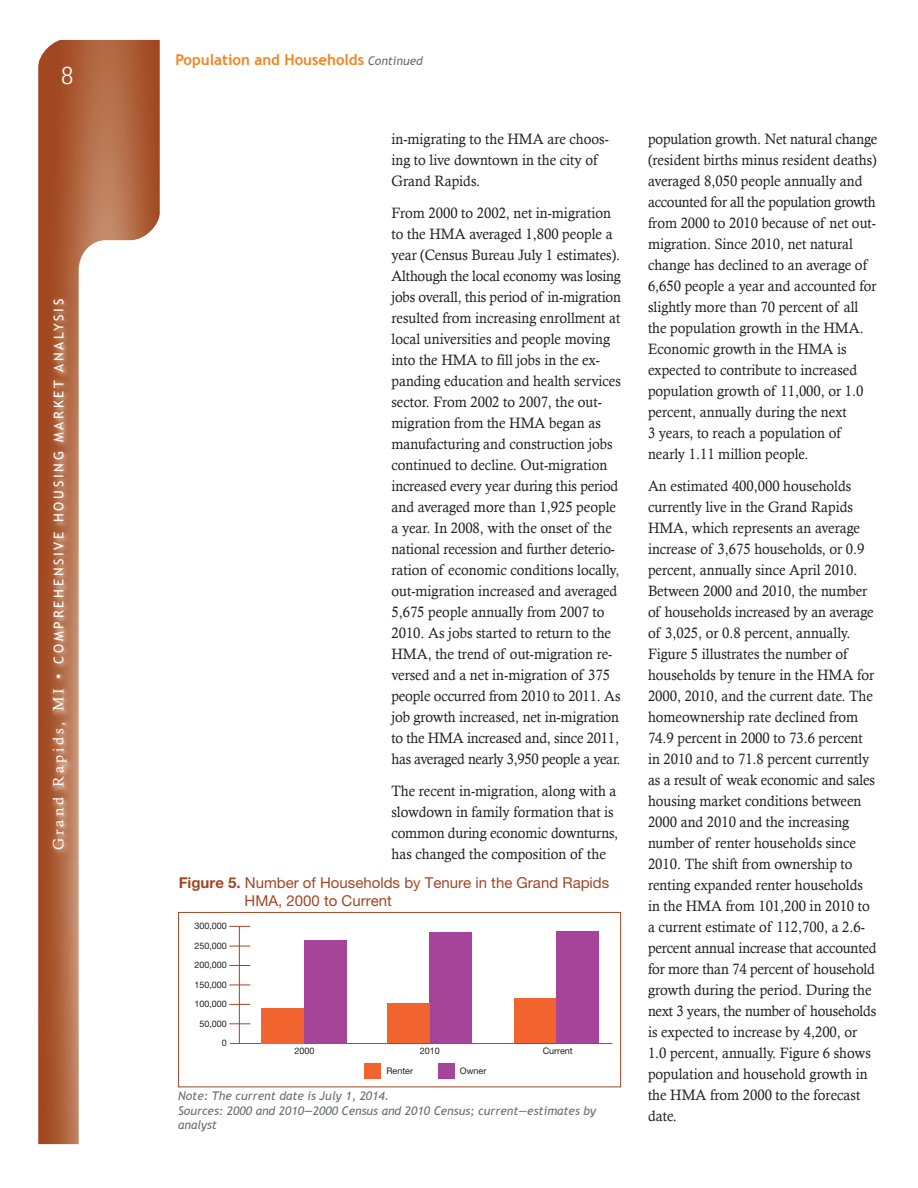
<style>
.page{position:relative;width:918px;height:1188px;background:#fff}
.page>*{position:absolute;margin:0;border:0;box-sizing:border-box;transform-origin:0 0}
.t1{font:300 27px "Rotis Sans Serif";color:#fff}
.body_text{font:15px/21px "Calisto";color:#231f20;scale:.95 1}
.t2{font:15px/18px "Helvetica Neue";color:#a14722}
.t3{font:700 15px "Trebuchet MS";color:#f58220}
.t4{font:13.5px "Trebuchet MS";letter-spacing:.2em;color:#fff}
.t5{font:italic 12px/13.5px "Trebuchet MS";color:#6c6d70}
.t6{font:9px/19.5px "Helvetica Neue";color:#231f20;text-align:right}
.s1{font-family:"Calisto";font-size:15px}
.s2{font-weight:400;font-style:italic;font-size:12px;color:#6c6d70}
.s3{font-weight:700}
</style>
<div class="page">
<svg style="left:38px;top:40px;width:122px;height:1104px;background:#af633f"></svg>
<svg style="left:79px;top:240px;width:106px;height:904px"></svg>
<svg style="left:38px;top:39px;width:30px;height:30px"></svg>
<svg style="left:130px;top:210px;width:36px;height:36px"></svg>
<img style="left:46px;top:290px;width:31px;height:570px">
<div style="left:364px;top:1064px;width:17px;height:15px;background:#f2642f"></div>
<div style="left:438px;top:1064px;width:16px;height:15px;background:#a54499"></div>
<hr style="left:239px;top:926px;width:1px;height:117px;background:#a14722">
<hr style="left:230px;top:1043px;width:382px;height:1px;background:#a14722">
<div style="left:304px;top:940px;width:42px;height:103px;background:#a54499"></div>
<div style="left:261px;top:1008px;width:43px;height:35px;background:#f2642f"></div>
<div style="left:429px;top:933px;width:43px;height:110px;background:#a54499"></div>
<div style="left:387px;top:1004px;width:42px;height:39px;background:#f2642f"></div>
<div style="left:556px;top:932px;width:42px;height:111px;background:#a54499"></div>
<div style="left:514px;top:998px;width:42px;height:45px;background:#f2642f"></div>
<svg style="left:229px;top:946px;width:21px;height:1px"></svg>
<svg style="left:229px;top:926px;width:21px;height:1px"></svg>
<svg style="left:229px;top:965px;width:21px;height:1px"></svg>
<svg style="left:229px;top:985px;width:21px;height:1px"></svg>
<svg style="left:229px;top:1004px;width:21px;height:1px"></svg>
<svg style="left:229px;top:1023px;width:21px;height:1px"></svg>
<div style="left:178px;top:912px;width:443px;height:175px;border:1px solid #a14722"></div>
<h1 class="t1" style="left:61px;top:60px;width:14px">8</h1>
<p class="t4" style="left:51px;top:850px;width:553px;rotate:-90deg"><span class="s1">Grand Rapids, MI •</span> COMPREHENSIVE HOUSING MARKET ANALYSIS</p>
<p class="t3" style="left:176px;top:50px;width:249px">Population and Households <span class="s2">Continued</span></p>
<p class="body_text" style="left:392px;top:128px;width:230px">in-migrating to the HMA are choos&shy;ing to live downtown in the city of<br>Grand Rapids.</p>
<p class="body_text" style="left:392px;top:202px;width:243px">From 2000 to 2002, net in-migration to the HMA averaged 1,800 people a year (Census Bureau July 1 estimates).<br>Although the local economy was losing jobs overall, this period of in-migration resulted from increasing enrollment at local universities and people moving into the HMA to fill jobs in the ex&shy;panding education and health services sector. From 2002 to 2007, the out&shy;migration from the HMA began as manufacturing and construction jobs continued to decline. Out-migration increased every year during this period and averaged more than 1,925 people a year. In 2008, with the onset of the national recession and further deterio&shy;ration of economic conditions locally, out-migration increased and averaged 5,675 people annually from 2007 to 2010. As jobs started to return to the HMA, the trend of out-migration re&shy;versed and a net in-migration of 375 people occurred from 2010 to 2011. As job growth increased, net in-migration to the HMA increased and, since 2011, has averaged nearly 3,950 people a year.</p>
<p class="body_text" style="left:392px;top:780px;width:240px">The recent in-migration, along with a slowdown in family formation that is common during economic downturns, has changed the composition of the</p>
<p class="t2" style="left:245px;top:874px;width:366px;text-indent:-66px"><span class="s3">Figure 5.</span> Number of Households by Tenure in the Grand Rapids<br>HMA, 2000 to Current</p>
<p class="t6" style="left:194px;top:916px;width:34px">300,000<br>250,000<br>200,000<br>150,000<br>100,000<br>50,000<br>0</p>
<p class="t6" style="left:294px;top:1041px;width:22px">2000</p>
<p class="t6" style="left:420px;top:1041px;width:22px">2010</p>
<p class="t6" style="left:543px;top:1041px;width:32px">Current</p>
<p class="t6" style="left:386px;top:1061px;width:28px">Renter</p>
<p class="t6" style="left:460px;top:1061px;width:28px">Owner</p>
<p class="t5" style="left:178px;top:1089px;width:213px">Note: The current date is July 1, 2014.</p>
<p class="t5" style="left:178px;top:1105px;width:419px">Sources: 2000 and 2010—2000 Census and 2010 Census; current—estimates by analyst</p>
<p class="body_text" style="left:648px;top:128px;width:243px">population growth. Net natural change (resident births minus resident deaths) averaged 8,050 people annually and accounted for all the population growth from 2000 to 2010 because of net out&shy;migration. Since 2010, net natural change has declined to an average of 6,650 people a year and accounted for slightly more than 70 percent of all the population growth in the HMA.<br>Economic growth in the HMA is expected to contribute to increased population growth of 11,000, or 1.0 percent, annually during the next<br>3 years, to reach a population of nearly 1.11 million people.</p>
<p class="body_text" style="left:648px;top:475px;width:242px">An estimated 400,000 households currently live in the Grand Rapids HMA, which represents an average increase of 3,675 households, or 0.9 percent, annually since April 2010.<br>Between 2000 and 2010, the number of households increased by an average of 3,025, or 0.8 percent, annually.<br>Figure 5 illustrates the number of households by tenure in the HMA for 2000, 2010, and the current date. The homeownership rate declined from 74.9 percent in 2000 to 73.6 percent in 2010 and to 71.8 percent currently as a result of weak economic and sales housing market conditions between 2000 and 2010 and the increasing number of renter households since 2010. The shift from ownership to renting expanded renter households in the HMA from 101,200 in 2010 to a current estimate of 112,700, a 2.6- percent annual increase that accounted for more than 74 percent of household growth during the period. During the next 3 years, the number of households is expected to increase by 4,200, or 1.0 percent, annually. Figure 6 shows population and household growth in the HMA from 2000 to the forecast date.</p>
</div>
